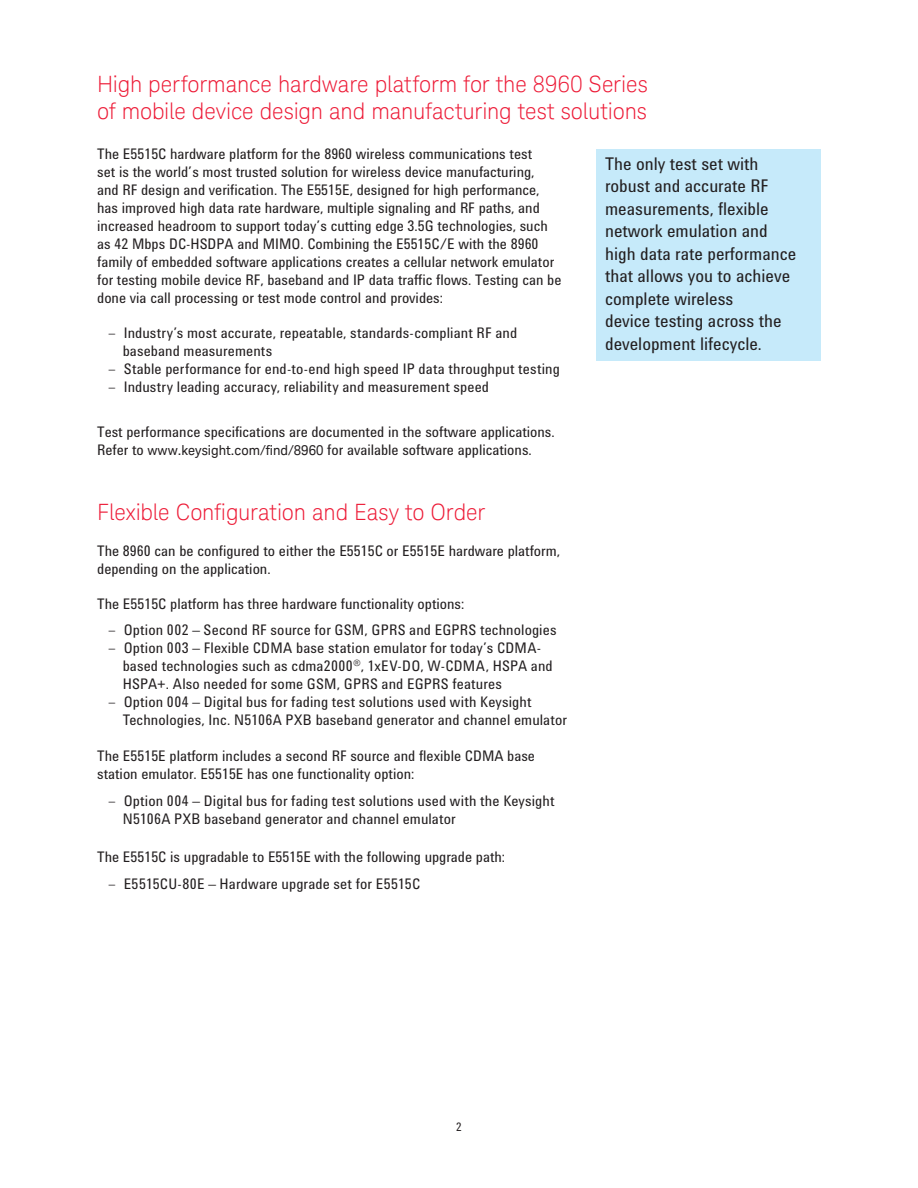
<style>
.page{position:relative;width:918px;height:1188px;background:#fff}
.page>*{position:absolute;margin:0;border:0;box-sizing:border-box;transform-origin:0 0}
.t1{font:300 22.5px/27px "Keysight Sans";letter-spacing:-.005em;color:#ed1a36}
.t2{font:18px/22.5px "Agilent Condensed CFF";color:#231f20}
.t3{font:15px/18px "Agilent Condensed CFF";color:#231f20}
.t4{font:12px "Agilent Condensed CFF";color:#231f20}
.s1{font-family:"Keysight Sans";font-weight:300}
.s2{font-family:"Keysight Sans";font-size:13.5px}
</style>
<div class="page">
<div style="left:597px;top:149px;width:224px;height:212px;background:#c6eafa"></div>
<h1 class="t1" style="left:97px;top:71px;width:552px">High performance hardware platform for the 8960 Series of mobile device design and manufacturing test solutions</h1>
<p class="t3" style="left:97px;top:145px;width:466px">The E5515C hardware platform for the 8960 wireless communications test<br>set is the world’s most trusted solution for wireless device manufacturing,<br>and RF design and verification. The E5515E, designed for high performance, has improved high data rate hardware, multiple signaling and RF paths, and increased headroom to support today’s cutting edge 3.5G technologies, such as 42 Mbps DC-HSDPA and MIMO. Combining the E5515C/E with the 8960 family of embedded software applications creates a cellular network emulator for testing mobile device RF, baseband and IP data traffic flows. Testing can be done via call processing or test mode control and provides:</p>
<p class="t3" style="left:123px;top:324px;width:396px;text-indent:-15px"><span class="s1">–</span> Industry’s most accurate, repeatable, standards-compliant RF and baseband measurements</p>
<p class="t3" style="left:108px;top:360px;width:454px"><span class="s1">–</span> Stable performance for end-to-end high speed IP data throughput testing</p>
<p class="t3" style="left:108px;top:378px;width:383px"><span class="s1">–</span> Industry leading accuracy, reliability and measurement speed</p>
<p class="t3" style="left:97px;top:422px;width:459px">Test performance specifications are documented in the software applications.<br>Refer to <span class="s2">www.keysight.com/find/8960</span> for available software applications.</p>
<h1 class="t1" style="left:97px;top:499px;width:390px">Flexible Configuration and Easy to Order</h1>
<p class="t3" style="left:97px;top:541px;width:464px">The 8960 can be configured to either the E5515C or E5515E hardware platform, depending on the application.</p>
<p class="t3" style="left:97px;top:594px;width:369px">The E5515C platform has three hardware functionality options:</p>
<p class="t3" style="left:108px;top:620px;width:450px"><span class="s1">–</span> Option 002 – Second RF source for GSM, GPRS and EGPRS technologies</p>
<p class="t3" style="left:123px;top:638px;width:432px;text-indent:-15px"><span class="s1">–</span> Option 003 – Flexible CDMA base station emulator for today’s CDMA&shy;based technologies such as cdma2000<sup>®</sup>, 1xEV-DO, W-CDMA, HSPA and<br>HSPA+. Also needed for some GSM, GPRS and EGPRS features</p>
<p class="t3" style="left:123px;top:692px;width:446px;text-indent:-15px"><span class="s1">–</span> Option 004 – Digital bus for fading test solutions used with Keysight<br>Technologies, Inc. N5106A PXB baseband generator and channel emulator</p>
<p class="t3" style="left:97px;top:746px;width:439px">The E5515E platform includes a second RF source and flexible CDMA base station emulator. E5515E has one functionality option:</p>
<p class="t3" style="left:123px;top:791px;width:433px;text-indent:-15px"><span class="s1">–</span> Option 004 – Digital bus for fading test solutions used with the Keysight<br>N5106A PXB baseband generator and channel emulator</p>
<p class="t3" style="left:97px;top:847px;width:410px">The E5515C is upgradable to E5515E with the following upgrade path:</p>
<p class="t3" style="left:108px;top:874px;width:314px"><span class="s1">–</span> E5515CU-80E – Hardware upgrade set for E5515C</p>
<p class="t2" style="left:605px;top:152px;width:193px">The only test set with robust and accurate RF measurements, flexible network emulation and high data rate performance that allows you to achieve complete wireless<br>device testing across the development lifecycle.</p>
<p class="t4" style="left:456px;top:1117px;width:7px">2</p>
</div>
